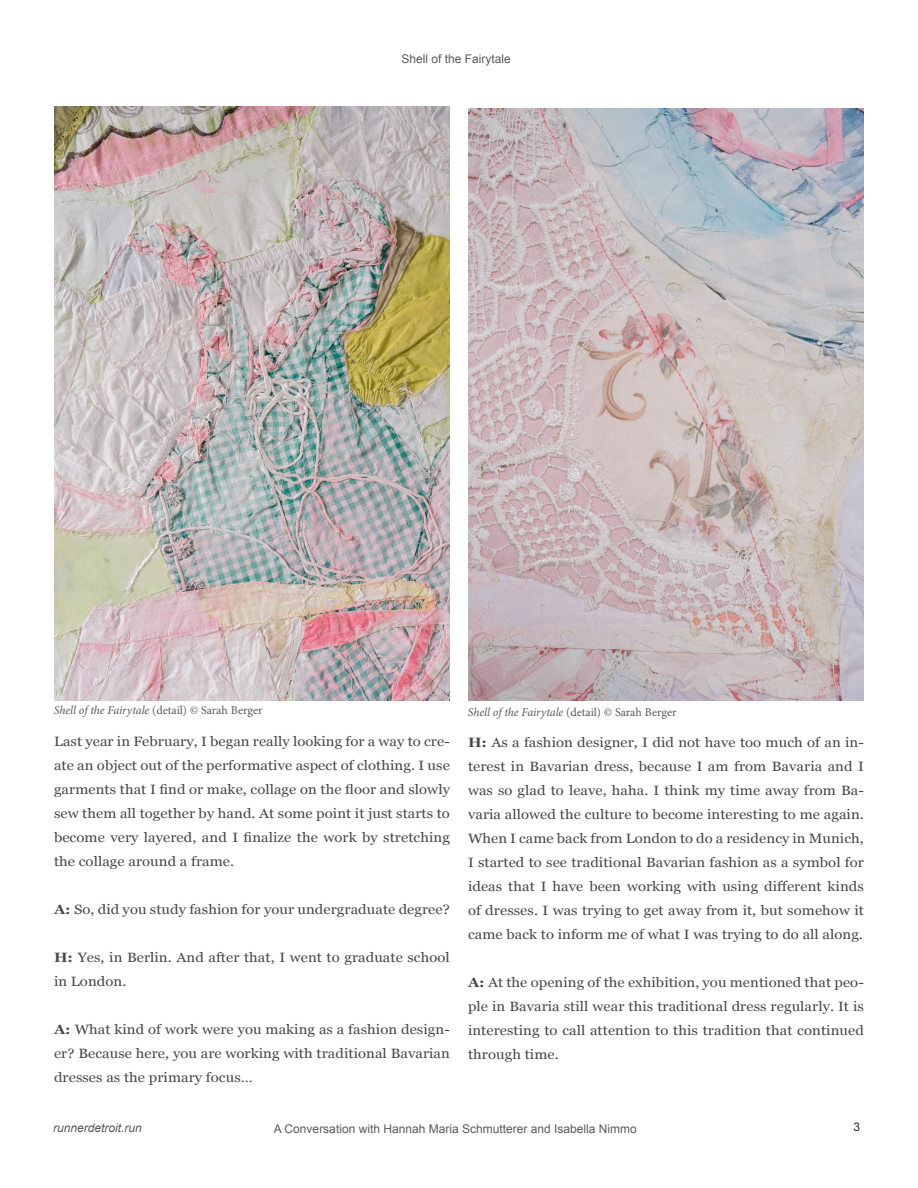
<style>
.page{position:relative;width:918px;height:1188px;background:#fff}
.page>*{position:absolute;margin:0;border:0;box-sizing:border-box;transform-origin:0 0}
.t1{font:13.5px/24px "Georgia";letter-spacing:.005em;color:#4a4647;text-align:justify;scale:1.1 1}
.t2{font:12px "Minion Pro";color:#58595b}
.t3{font:12px "Arial";color:#58595b}
.t4{font:italic 12px "Arial";color:#58595b}
.t5{font:12px "Arial";color:#2d292a}
.s1{font-style:italic}
.s2{font-weight:700}
</style>
<div class="page">
<img style="left:54px;top:106px;width:396px;height:594px">
<img style="left:468px;top:108px;width:396px;height:592px">
<p class="t3" style="left:401px;top:51px;width:111px">Shell of the Fairytale</p>
<p class="t2" style="left:54px;top:702px;width:210px"><span class="s1">Shell of the Fairytale</span> (detail) © Sarah Berger</p>
<p class="t2" style="left:468px;top:704px;width:210px"><span class="s1">Shell of the Fairytale</span> (detail) © Sarah Berger</p>
<p class="t1" style="left:54px;top:729px;width:361px">Last year in February, I began really looking for a way to cre&shy;ate an object out of the performative aspect of clothing. I use garments that I find or make, collage on the floor and slowly sew them all together by hand. At some point it just starts to become very layered, and I finalize the work by stretching the collage around a frame.</p>
<p class="t1" style="left:54px;top:897px;width:361px"><span class="s2">A:</span> So, did you study fashion for your undergraduate degree?</p>
<p class="t1" style="left:54px;top:945px;width:361px"><span class="s2">H:</span> Yes, in Berlin. And after that, I went to graduate school in London.</p>
<p class="t1" style="left:54px;top:1017px;width:361px"><span class="s2">A:</span> What kind of work were you making as a fashion design&shy;er? Because here, you are working with traditional Bavarian dresses as the primary focus…</p>
<p class="t1" style="left:468px;top:730px;width:361px"><span class="s2">H:</span> As a fashion designer, I did not have too much of an in&shy;terest in Bavarian dress, because I am from Bavaria and I was so glad to leave, haha. I think my time away from Ba&shy;varia allowed the culture to become interesting to me again.<br>When I came back from London to do a residency in Munich, I started to see traditional Bavarian fashion as a symbol for ideas that I have been working with using different kinds of dresses. I was trying to get away from it, but somehow it came back to inform me of what I was trying to do all along.</p>
<p class="t1" style="left:468px;top:970px;width:362px"><span class="s2">A:</span> At the opening of the exhibition, you mentioned that peo&shy;ple in Bavaria still wear this traditional dress regularly. It is interesting to call attention to this tradition that continued through time.</p>
<p class="t4" style="left:53px;top:1120px;width:90px">runnerdetroit.run</p>
<p class="t5" style="left:853px;top:1119px;width:8px">3</p>
<p class="t3" style="left:274px;top:1121px;width:364px">A Conversation with Hannah Maria Schmutterer and Isabella Nimmo</p>
</div>
